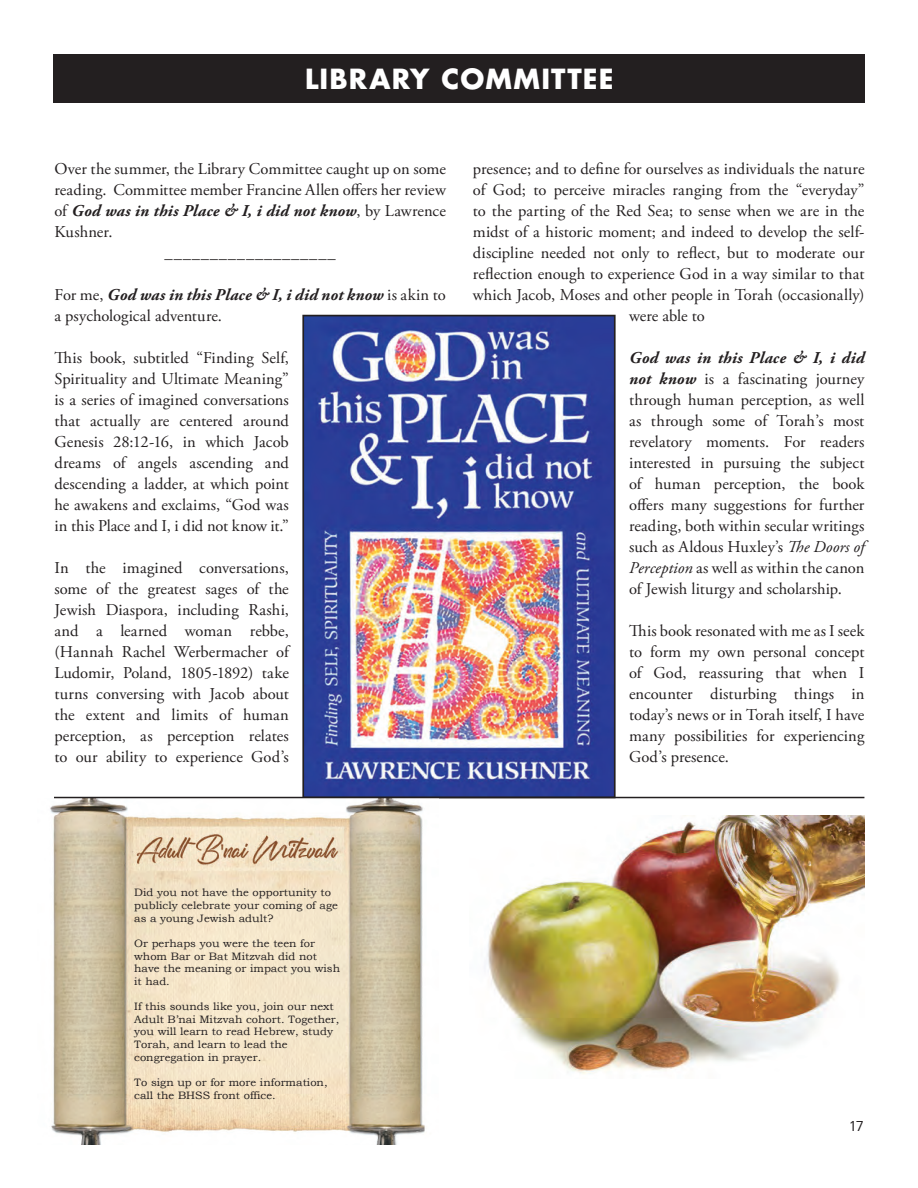
<style>
.page{position:relative;width:918px;height:1188px;background:#fff}
.page>*{position:absolute;margin:0;border:0;box-sizing:border-box;transform-origin:0 0}
.t1{font:700 27px "Futura Std";letter-spacing:.04em;color:#fff}
.t2{font:16.5px/21px "Adobe Garamond Pro";color:#231f20;text-align:justify}
.t3{font:italic 700 16.5px "Adobe Garamond Pro";letter-spacing:.01em;color:#231f20}
.t4{font:15px "Frutiger Next Pro";color:#231f20}
.t5{font:10.65px/12.6px "Bookman Old Style";letter-spacing:.005em;color:#231f20;scale:1.04 1}
.s1{font-weight:400;font-style:normal}
.s2{font-weight:700;font-style:italic}
.s3{font-style:italic}
</style>
<div class="page">
<div style="left:54px;top:54px;width:811px;height:49px;background:#231f20"></div>
<img style="left:305px;top:318px;width:308px;height:477px">
<div style="left:302px;top:315px;width:314px;height:483px;border:2px solid #231f20"></div>
<img style="left:50px;top:798px;width:388px;height:347px">
<hr style="left:54px;top:797px;width:810px;height:1px;background:#231f20">
<img style="left:487px;top:815px;width:377px;height:259px">
<h1 class="t1" style="left:305px;top:64px;width:310px">LIBRARY COMMITTEE</h1>
<p class="t2" style="left:54px;top:160px;width:393px">Over the summer, the Library Committee caught up on some</p>
<p class="t2" style="left:54px;top:181px;width:393px">reading. Committee member Francine Allen offers her review</p>
<p class="t3" style="left:54px;top:201px;width:393px"><span class="s1">of</span> God was in this Place &amp; I, i did not know<span class="s1">, by Lawrence</span></p>
<p class="t2" style="left:54px;top:223px;width:60px">Kushner.</p>
<p class="t2" style="left:165px;top:244px;width:173px">___________________</p>
<p class="t2" style="left:54px;top:286px;width:393px">For me, <span class="s2">God was in this Place &amp; I, i did not know</span> is akin to a psychological adventure.</p>
<p class="t2" style="left:54px;top:349px;width:236px">This book, subtitled “Finding Self, Spirituality and Ultimate Meaning” is a series of imagined conversations that actually are centered around Genesis 28:12-16, in which Jacob dreams of angels ascending and descending a ladder, at which point he awakens and exclaims, “God was in this Place and I, i did not know it.”</p>
<p class="t2" style="left:54px;top:559px;width:236px">In the imagined conversations, some of the greatest sages of the Jewish Diaspora, including Rashi, and a learned woman rebbe, (Hannah Rachel Werbermacher of Ludomir, Poland, 1805-1892) take turns conversing with Jacob about the extent and limits of human perception, as perception relates to our ability to experience God’s</p>
<p class="t2" style="left:473px;top:160px;width:393px;text-align:center">presence; and to define for ourselves as individuals the nature of God; to perceive miracles ranging from the “everyday” to the parting of the Red Sea; to sense when we are in the midst of a historic moment; and indeed to develop the self&shy;discipline needed not only to reflect, but to moderate our reflection enough to experience God in a way similar to that which Jacob, Moses and other people in Torah (occasionally) were able to</p>
<p class="t2" style="left:629px;top:349px;width:237px"><span class="s2">God was in this Place &amp; I, i did not know</span> is a fascinating journey through human perception, as well as through some of Torah’s most revelatory moments. For readers interested in pursuing the subject of human perception, the book offers many suggestions for further reading, both within secular writings such as Aldous Huxley’s <span class="s3">The Doors of Perception</span> as well as within the canon of Jewish liturgy and scholarship.</p>
<p class="t2" style="left:629px;top:622px;width:237px">This book resonated with me as I seek to form my own personal concept of God, reassuring that when I encounter disturbing things in today’s news or in Torah itself, I have many possibilities for experiencing God’s presence.</p>
<p class="t5" style="left:134px;top:886px;width:197px">Did you not have the opportunity to publicly celebrate your coming of age as a young Jewish adult?</p>
<p class="t5" style="left:134px;top:937px;width:199px">Or perhaps you were the teen for whom Bar or Bat Mitzvah did not have the meaning or impact you wish it had.</p>
<p class="t5" style="left:134px;top:1000px;width:199px">If this sounds like you, join our next<br>Adult B’nai Mitzvah cohort. Together, you will learn to read Hebrew, study<br>Torah, and learn to lead the congregation in prayer.</p>
<p class="t5" style="left:134px;top:1076px;width:187px">To sign up or for more information, call the BHSS front office.</p>
<p class="t4" style="left:849px;top:1117px;width:17px">17</p>
</div>
